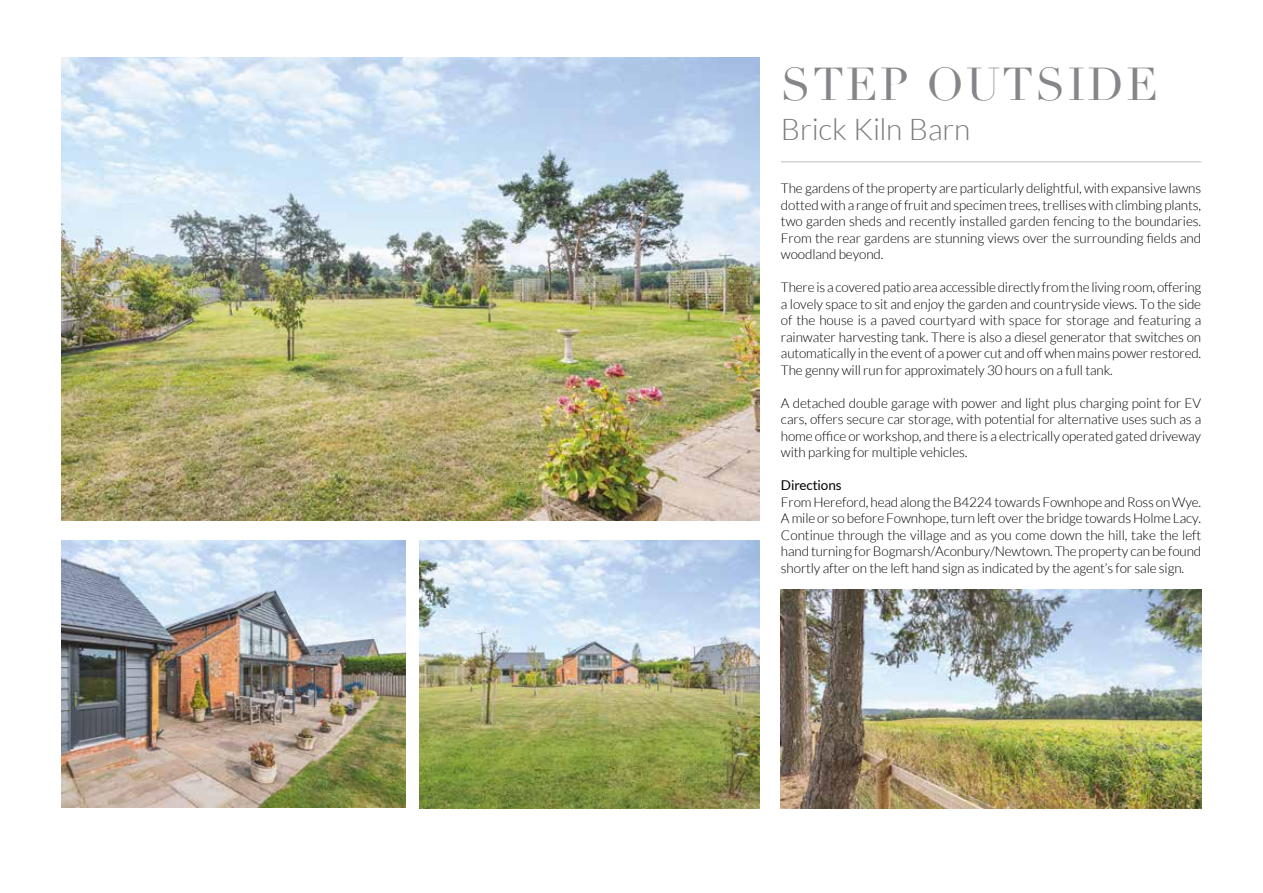
<style>
.page{position:relative;width:1263px;height:893px;background:#fff}
.page>*{position:absolute;margin:0;border:0;box-sizing:border-box;transform-origin:0 0}
.t1{font:45px "Didot";letter-spacing:.05em;color:#858689}
.t2{font:300 30px "Lato";letter-spacing:-.005em;color:#7c7b7b}
.t3{font:300 13.5px/16.5px "Lato";letter-spacing:-.01em;color:#000;text-align:justify}
.t4{font:13.5px "Lato";letter-spacing:-.01em;color:#000}
</style>
<div class="page">
<img style="left:62px;top:57px;width:697px;height:464px">
<img style="left:62px;top:540px;width:343px;height:268px">
<img style="left:419px;top:541px;width:340px;height:268px">
<img style="left:781px;top:589px;width:420px;height:220px">
<hr style="left:781px;top:162px;width:420px;height:1px;background:#bebebe">
<h1 class="t1" style="left:781px;top:57px;width:379px">STEP OUTSIDE</h1>
<h2 class="t2" style="left:781px;top:113px;width:191px">Brick Kiln Barn</h2>
<p class="t3" style="left:781px;top:180px;width:422px">The gardens of the property are particularly delightful, with expansive lawns dotted with a range of fruit and specimen trees, trellises with climbing plants, two garden sheds and recently installed garden fencing to the boundaries.<br>From the rear gardens are stunning views over the surrounding fields and woodland beyond.</p>
<p class="t3" style="left:781px;top:279px;width:422px">There is a covered patio area accessible directly from the living room, offering a lovely space to sit and enjoy the garden and countryside views. To the side of the house is a paved courtyard with space for storage and featuring a rainwater harvesting tank. There is also a diesel generator that switches on automatically in the event of a power cut and off when mains power restored.<br>The genny will run for approximately 30 hours on a full tank.</p>
<p class="t3" style="left:781px;top:395px;width:422px">A detached double garage with power and light plus charging point for EV cars, offers secure car storage, with potential for alternative uses such as a home office or workshop, and there is a electrically operated gated driveway with parking for multiple vehicles.</p>
<p class="t4" style="left:781px;top:478px;width:62px">Directions</p>
<p class="t3" style="left:781px;top:494px;width:422px">From Hereford, head along the B4224 towards Fownhope and Ross on Wye.<br>A mile or so before Fownhope, turn left over the bridge towards Holme Lacy.<br>Continue through the village and as you come down the hill, take the left hand turning for Bogmarsh/Aconbury/Newtown. The property can be found shortly after on the left hand sign as indicated by the agent’s for sale sign.</p>
</div>
